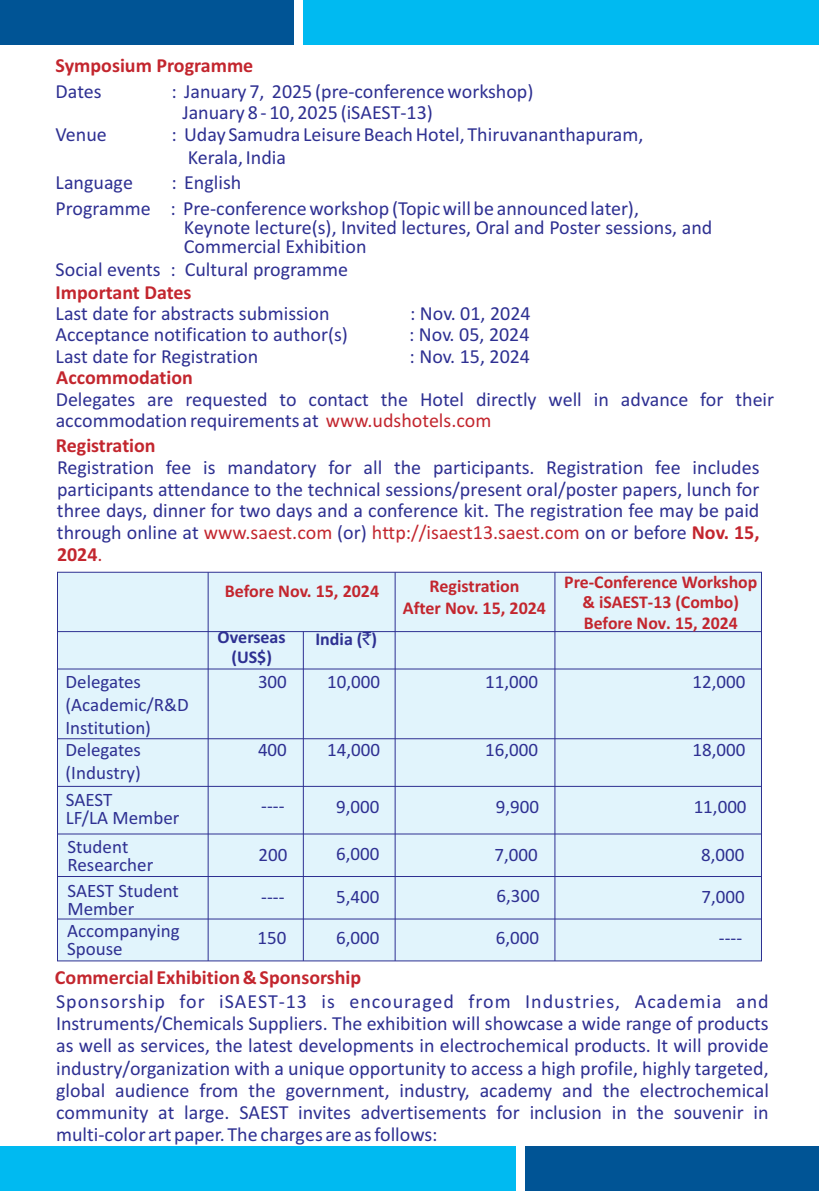
<style>
.page{position:relative;width:819px;height:1191px;background:#fff}
.page>*{position:absolute;margin:0;border:0;box-sizing:border-box;transform-origin:0 0}
.t1{font:20px/22.2px "Calibri";color:#2e3092}
.t2{font:700 20px "Calibri";color:#c3262e}
.t3{font:20px/21.8px "Calibri";color:#c3262e}
.t4{font:19px/18px "Calibri";color:#2e3092}
.t5{font:700 18px/20.2px "Calibri";color:#c3262e;text-align:center}
.t6{font:700 18px/20px "Calibri";color:#2e3092;text-align:center}
.s1{color:#c3262e}
.s2{color:#2e3092}
.s3{font-weight:700}
.s4{font-family:"Rupee Foradian";font-weight:400}
</style>
<div class="page">
<div style="left:0;top:0;width:294px;height:44px;background:#005495"></div>
<div style="left:303px;top:0;width:516px;height:44px;background:#00baf1"></div>
<div style="left:525px;top:1146px;width:294px;height:45px;background:#005495"></div>
<div style="left:0;top:1146px;width:516px;height:45px;background:#00baf1"></div>
<div style="left:57px;top:571px;width:705px;height:391px;background:#e1f4fc"></div>
<p class="t2" style="left:56px;top:57px;width:199px">Symposium Programme</p>
<p class="t1" style="left:56px;top:82px;width:47px">Dates</p>
<p class="t1" style="left:182px;top:82px;width:353px;line-height:20.8px;text-indent:-11px">: January 7, 2025 (pre-conference workshop)<br>January 8 - 10, 2025 (iSAEST-13)</p>
<p class="t1" style="left:56px;top:125px;width:53px">Venue</p>
<p class="t1" style="left:188px;top:125px;width:457px;text-indent:-16px">: Uday Samudra Leisure Beach Hotel, Thiruvananthapuram,<br>Kerala, India</p>
<p class="t1" style="left:56px;top:173px;width:79px">Language</p>
<p class="t1" style="left:56px;top:171px;width:585px;line-height:25.6px;text-indent:116px">: English<br>Programme : Pre-conference workshop (Topic will be announced later),</p>
<p class="t1" style="left:184px;top:219px;width:530px;line-height:19px">Keynote lecture(s), Invited lectures, Oral and Poster sessions, and<br>Commercial Exhibition</p>
<p class="t1" style="left:56px;top:249px;width:294px;line-height:43.6px">Social events : Cultural programme<br>Last date for abstracts submission</p>
<p class="t2" style="left:56px;top:284px;width:137px">Important Dates</p>
<p class="t1" style="left:410px;top:304px;width:122px">: Nov. 01, 2024</p>
<p class="t1" style="left:56px;top:325px;width:294px">Acceptance notification to author(s)</p>
<p class="t1" style="left:409px;top:325px;width:122px">: Nov. 05, 2024</p>
<p class="t1" style="left:56px;top:346px;width:204px">Last date for Registration</p>
<p class="t1" style="left:56px;top:336px;width:720px;line-height:43.8px;text-indent:354px">: Nov. 15, 2024<br>Delegates are requested to contact the Hotel directly well in advance for their</p>
<p class="t1" style="left:56px;top:411px;width:437px">accommodation requirements at <span class="s1">www.udshotels.com</span></p>
<p class="t2" style="left:56px;top:369px;width:138px">Accommodation</p>
<p class="t2" style="left:56px;top:437px;width:101px">Registration</p>
<p class="t1" style="left:57px;top:458px;width:704px;text-align:justify">Registration fee is mandatory for all the participants. Registration fee includes participants attendance to the technical sessions/present oral/poster papers, lunch for three days, dinner for two days and a conference kit. The registration fee may be paid</p>
<p class="t3" style="left:57px;top:523px;width:704px"><span class="s2">through online at</span> www.saest.com <span class="s2">(or)</span> http://isaest13.saest.com <span class="s2">on or before</span> <span class="s3">Nov. 15,<br>2024</span>.</p>
<p class="t5" style="left:225px;top:583px;width:156px">Before Nov. 15, 2024</p>
<p class="t5" style="left:403px;top:577px;width:145px;line-height:22px">Registration<br>After Nov. 15, 2024</p>
<p class="t5" style="left:564px;top:573px;width:195px">Pre-Conference Workshop &amp; iSAEST-13 (Combo)<br>Before Nov. 15, 2024</p>
<p class="t6" style="left:218px;top:628px;width:70px">Overseas (US$)</p>
<p class="t6" style="left:315px;top:631px;width:63px">India (<span class="s4">`</span>)</p>
<p class="t4" style="left:66px;top:671px;width:125px;line-height:23.2px">Delegates (Academic/R&amp;D<br>Institution)</p>
<p class="t4" style="left:258px;top:674px;width:30px">300</p>
<p class="t4" style="left:327px;top:674px;width:54px">10,000</p>
<p class="t4" style="left:485px;top:674px;width:54px">11,000</p>
<p class="t4" style="left:693px;top:674px;width:54px">12,000</p>
<p class="t4" style="left:66px;top:739px;width:77px;line-height:23.2px">Delegates (Industry)</p>
<p class="t4" style="left:258px;top:742px;width:30px">400</p>
<p class="t4" style="left:327px;top:742px;width:54px">14,000</p>
<p class="t4" style="left:485px;top:742px;width:54px">16,000</p>
<p class="t4" style="left:693px;top:742px;width:54px">18,000</p>
<p class="t4" style="left:66px;top:792px;width:115px">SAEST<br>LF/LA Member</p>
<p class="t4" style="left:68px;top:839px;width:87px">Student<br>Researcher</p>
<p class="t4" style="left:67px;top:883px;width:113px">SAEST Student<br>Member</p>
<p class="t4" style="left:67px;top:923px;width:114px">Accompanying<br>Spouse</p>
<p class="t4" style="left:261px;top:798px;width:25px">----</p>
<p class="t4" style="left:496px;top:799px;width:45px">9,900</p>
<p class="t4" style="left:336px;top:799px;width:45px">9,000</p>
<p class="t4" style="left:336px;top:846px;width:45px">6,000</p>
<p class="t4" style="left:336px;top:877px;width:45px;line-height:40.8px">5,400<br>6,000</p>
<p class="t4" style="left:258px;top:847px;width:30px">200</p>
<p class="t4" style="left:494px;top:847px;width:45px">7,000</p>
<p class="t4" style="left:496px;top:888px;width:45px">6,300</p>
<p class="t4" style="left:261px;top:889px;width:25px">----</p>
<p class="t4" style="left:496px;top:930px;width:45px">6,000</p>
<p class="t4" style="left:257px;top:930px;width:30px">150</p>
<p class="t4" style="left:694px;top:799px;width:54px">11,000</p>
<p class="t4" style="left:701px;top:847px;width:45px">8,000</p>
<p class="t4" style="left:701px;top:889px;width:45px">7,000</p>
<p class="t4" style="left:719px;top:930px;width:25px">----</p>
<p class="t2" style="left:55px;top:969px;width:308px">Commercial Exhibition &amp; Sponsorship</p>
<p class="t1" style="left:56px;top:992px;width:714px;text-align:justify">Sponsorship for iSAEST-13 is encouraged from Industries, Academia and Instruments/Chemicals Suppliers. The exhibition will showcase a wide range of products as well as services, the latest developments in electrochemical products. It will provide industry/organization with a unique opportunity to access a high profile, highly targeted, global audience from the government, industry, academy and the electrochemical community at large. SAEST invites advertisements for inclusion in the souvenir in multi-color art paper. The charges are as follows:</p>
</div>
